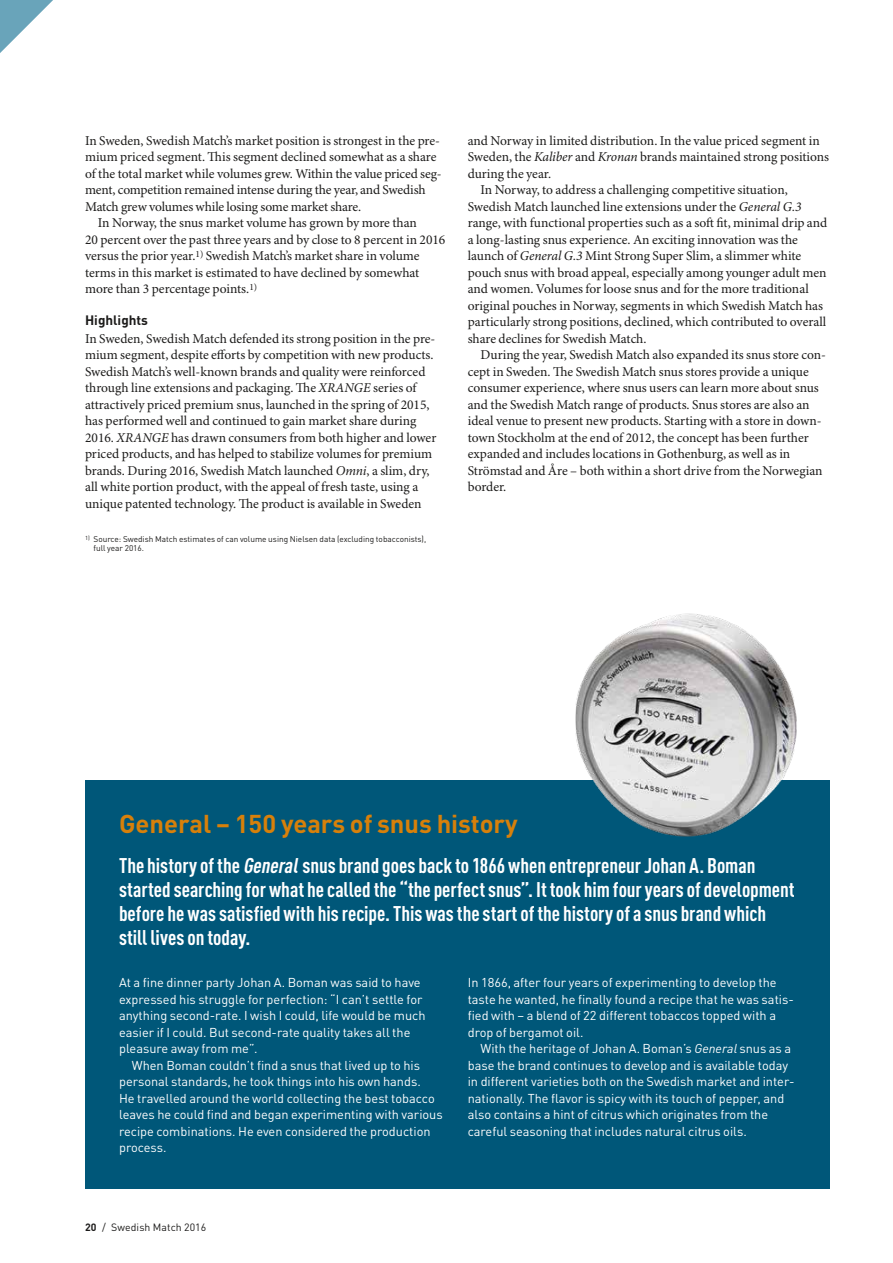
<style>
.page{position:relative;width:893px;height:1263px;background:#fff}
.page>*{position:absolute;margin:0;border:0;box-sizing:border-box;transform-origin:0 0}
.CaseRUB{font:700 25.5px "DIN Pro";color:#d7800a}
.Ingress_stor__span{font:700 condensed 21px/24px "DIN Pro";color:#fff}
.Bröd_indrag{font:13.5px/16.5px "Minion Pro";letter-spacing:-.005em;color:#1c1b1a}
.Bröd__KEEP___GREP_på{font:13.5px/16.5px "Minion Pro";letter-spacing:-.005em;color:#1c1b1a}
.Rubrik_3__mellis{font:700 13.5px "DIN Pro";color:#1c1b1a}
.Fakta_1_STOR___indra{font:12.75px/16.5px "DIN Pro";color:#fff}
.Fakta_1_STOR__GREP_p{font:12.75px/16.5px "DIN Pro";color:#fff}
.t1{font:10.5px "DIN Pro";letter-spacing:.01em;color:#1c1b1a}
.Fotnot_med_siffra__G{font:8.25px/9px "DIN Pro";color:#1c1b1a}
.s1{font-style:italic}
.s2{font-weight:700}
</style>
<div class="page">
<div style="left:85px;top:780px;width:744px;height:408px;background:#005779"></div>
<img style="left:575px;top:613px;width:222px;height:224px">
<svg style="left:0;top:0;width:53px;height:53px"></svg>
<p class="Bröd_indrag" style="left:85px;top:133px;width:358px">In Sweden, Swedish Match’s market position is strongest in the pre&shy;mium priced segment. This segment declined somewhat as a share of the total market while volumes grew. Within the value priced seg&shy;ment, competition remained intense during the year, and Swedish Match grew volumes while losing some market share.</p>
<p class="Bröd_indrag" style="left:85px;top:215px;width:362px;text-indent:13px">In Norway, the snus market volume has grown by more than<br>20 percent over the past three years and by close to 8 percent in 2016 versus the prior year.<sup>1)</sup> Swedish Match’s market share in volume terms in this market is estimated to have declined by somewhat more than 3 percentage points.<sup>1)</sup></p>
<p class="Rubrik_3__mellis" style="left:85px;top:309px;width:64px">Highlights</p>
<p class="Bröd__KEEP___GREP_på" style="left:85px;top:331px;width:353px">In Sweden, Swedish Match defended its strong position in the pre&shy;mium segment, despite efforts by competition with new products.<br>Swedish Match’s well-known brands and quality were reinforced through line extensions and packaging. The <span class="s1">XRANGE</span> series of attractively priced premium snus, launched in the spring of 2015, has performed well and continued to gain market share during 2016. <span class="s1">XRANGE</span> has drawn consumers from both higher and lower priced products, and has helped to stabilize volumes for premium brands. During 2016, Swedish Match launched <span class="s1">Omni</span>, a slim, dry, all white portion product, with the appeal of fresh taste, using a unique patented technology. The product is available in Sweden</p>
<p class="Fotnot_med_siffra__G" style="left:94px;top:533px;width:334px;text-indent:-9px"><sup>1)</sup> Source: Swedish Match estimates of can volume using Nielsen data (excluding tobacconists), full year 2016.</p>
<p class="Bröd__KEEP___GREP_på" style="left:468px;top:133px;width:363px">and Norway in limited distribution. In the value priced segment in<br>Sweden, the <span class="s1">Kaliber</span> and <span class="s1">Kronan</span> brands maintained strong positions during the year.</p>
<p class="Bröd_indrag" style="left:468px;top:182px;width:361px;text-indent:13px">In Norway, to address a challenging competitive situation, Swedish Match launched line extensions under the <span class="s1">General G.3 </span>range, with functional properties such as a soft fit, minimal drip and a long-lasting snus experience. An exciting innovation was the launch of <span class="s1">General G.3</span> Mint Strong Super Slim, a slimmer white pouch snus with broad appeal, especially among younger adult men and women. Volumes for loose snus and for the more traditional original pouches in Norway, segments in which Swedish Match has particularly strong positions, declined, which contributed to overall share declines for Swedish Match.</p>
<p class="Bröd_indrag" style="left:468px;top:347px;width:360px;text-indent:13px">During the year, Swedish Match also expanded its snus store con&shy;cept in Sweden. The Swedish Match snus stores provide a unique consumer experience, where snus users can learn more about snus and the Swedish Match range of products. Snus stores are also an ideal venue to present new products. Starting with a store in down&shy;town Stockholm at the end of 2012, the concept has been further expanded and includes locations in Gothenburg, as well as in Strömstad and Åre – both within a short drive from the Norwegian border.</p>
<p class="CaseRUB" style="left:119px;top:802px;width:400px">General – 150 years of snus history</p>
<p class="Ingress_stor__span" style="left:119px;top:852px;width:677px">The history of the <span class="s1">General</span>snus brand goes back to 1866 when entrepreneur Johan A. Boman started searching for what he called the “the perfect snus”. It took him four years of development before he was satisfied with his recipe. This was the start of the history of a snus brand which still lives on today.</p>
<p class="Fakta_1_STOR__GREP_p" style="left:119px;top:973px;width:308px">At a fine dinner party Johan A. Boman was said to have expressed his struggle for perfection: “I can’t settle for anything second-rate. I wish I could, life would be much easier if I could. But second-rate quality takes all the pleasure away from me”.</p>
<p class="Fakta_1_STOR___indra" style="left:119px;top:1055px;width:325px;text-indent:13px">When Boman couldn’t find a snus that lived up to his personal standards, he took things into his own hands.<br>He travelled around the world collecting the best tobacco leaves he could find and began experimenting with various recipe combinations. He even considered the production process.</p>
<p class="Fakta_1_STOR__GREP_p" style="left:468px;top:973px;width:328px">In 1866, after four years of experimenting to develop the taste he wanted, he finally found a recipe that he was satis&shy;fied with – a blend of 22 different tobaccos topped with a drop of bergamot oil.</p>
<p class="Fakta_1_STOR___indra" style="left:468px;top:1039px;width:328px;text-indent:13px">With the heritage of Johan A. Boman’s <span class="s1">General</span> snus as a base the brand continues to develop and is available today in different varieties both on the Swedish market and inter&shy;nationally. The flavor is spicy with its touch of pepper, and also contains a hint of citrus which originates from the careful seasoning that includes natural citrus oils.</p>
<p class="t1" style="left:85px;top:1219px;width:123px"><span class="s2">20</span> / Swedish Match 2016</p>
</div>
